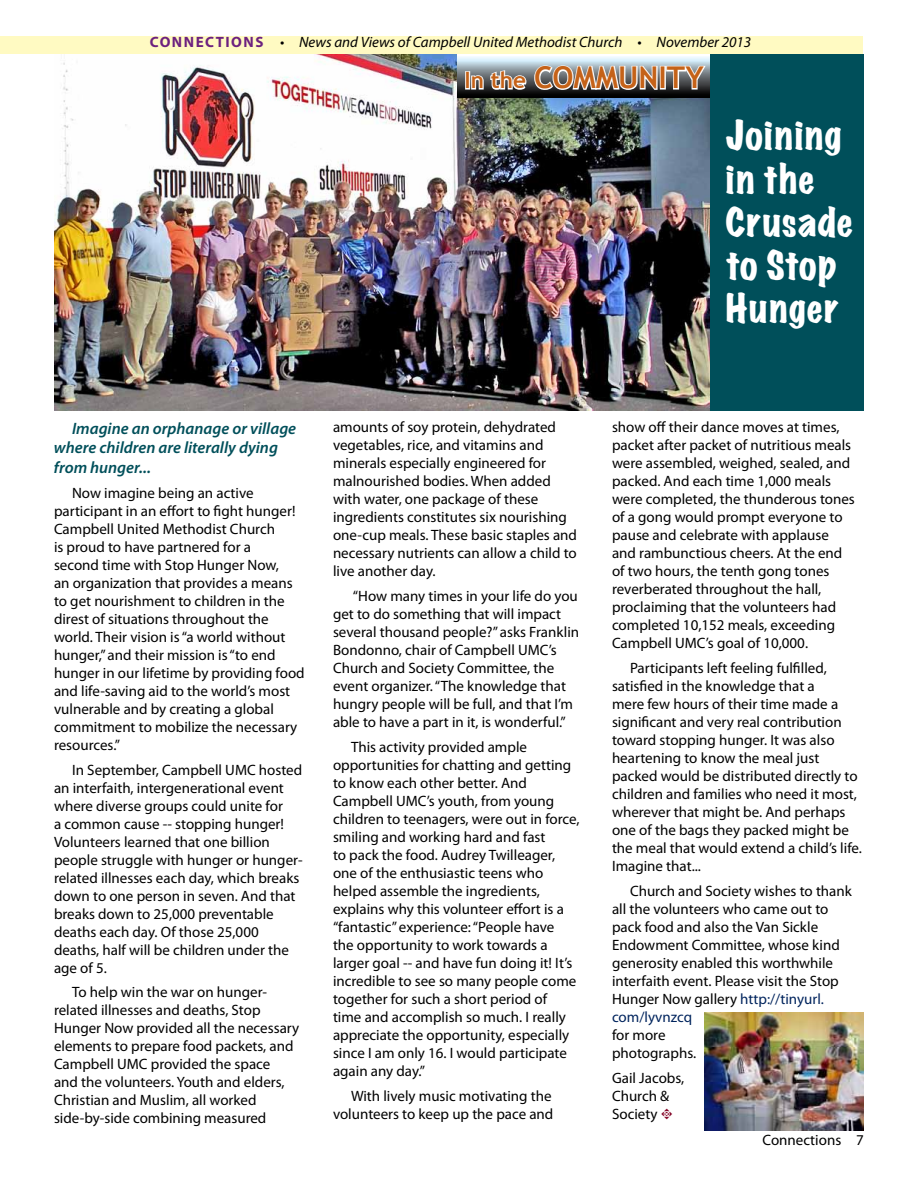
<style>
.page{position:relative;width:918px;height:1188px;background:#fff}
.page>*{position:absolute;margin:0;border:0;box-sizing:border-box;transform-origin:0 0}
.t1{font:expanded 36px/43.2px "Marker Felt";letter-spacing:.04em;color:#fff}
.t2{font:700 30px "Trebuchet MS";color:#c56218}
.t3{font:italic 600 16.5px/19.8px "Myriad Pro";color:#004f5a}
.t4{font:15px/18px "Myriad Pro";color:#000}
.t5{font:italic 15px "Myriad Pro";color:#000}
.s1{font-weight:700;font-style:normal;color:#6c217f}
.s2{font-size:22.5px}
.s3{color:#00245d}
.s4{font-family:"Type Embellishments One Let Plain";color:#820024}
</style>
<div class="page">
<div style="left:0;top:36px;width:863px;height:18px;background:#fffac2"></div>
<div style="left:704px;top:54px;width:159px;height:356px;background:#004f5a"></div>
<img style="left:54px;top:54px;width:655px;height:356px">
<img style="left:704px;top:1013px;width:159px;height:117px">
<svg style="left:458px;top:54px;width:252px;height:43px"></svg>
<div style="left:465px;top:71px;width:5px;height:19px;border:2px solid #fff"></div>
<svg style="left:470px;top:64px;width:189px;height:27px"></svg>
<div style="left:660px;top:66px;width:6px;height:24px;border:2px solid #fff"></div>
<svg style="left:665px;top:64px;width:42px;height:27px"></svg>
<p class="t5" style="left:150px;top:33px;width:603px"><span class="s1">CONNECTIONS</span> • News and Views of Campbell United Methodist Church • November 2013</p>
<h2 class="t2" style="left:465px;top:59px;width:241px"><span class="s2">In the</span> COMMUNITY</h2>
<h1 class="t1" style="left:726px;top:113px;width:129px">Joining in the<br>Crusade to Stop<br>Hunger</h1>
<p class="t3" style="left:54px;top:418px;width:244px;text-indent:18px">Imagine an orphanage or village where children are literally dying from hunger...</p>
<p class="t4" style="left:54px;top:484px;width:252px;text-indent:18px">Now imagine being an active participant in an effort to fight hunger!<br>Campbell United Methodist Church<br>is proud to have partnered for a<br>second time with Stop Hunger Now,<br>an organization that provides a means to get nourishment to children in the direst of situations throughout the world. Their vision is “a world without hunger,” and their mission is “to end hunger in our lifetime by providing food and life-saving aid to the world’s most vulnerable and by creating a global commitment to mobilize the necessary resources.”</p>
<p class="t4" style="left:54px;top:760px;width:250px;text-indent:18px">In September, Campbell UMC hosted an interfaith, intergenerational event where diverse groups could unite for<br>a common cause -- stopping hunger!<br>Volunteers learned that one billion people struggle with hunger or hunger&shy;related illnesses each day, which breaks down to one person in seven. And that breaks down to 25,000 preventable deaths each day. Of those 25,000 deaths, half will be children under the age of 5.</p>
<p class="t4" style="left:54px;top:983px;width:247px;text-indent:18px">To help win the war on hunger&shy;related illnesses and deaths, Stop Hunger Now provided all the necessary elements to prepare food packets, and Campbell UMC provided the space<br>and the volunteers. Youth and elders, Christian and Muslim, all worked side-by-side combining measured</p>
<p class="t4" style="left:333px;top:418px;width:246px">amounts of soy protein, dehydrated vegetables, rice, and vitamins and minerals especially engineered for malnourished bodies. When added with water, one package of these ingredients constitutes six nourishing one-cup meals. These basic staples and necessary nutrients can allow a child to live another day.</p>
<p class="t4" style="left:333px;top:587px;width:248px;text-indent:20px">“How many times in your life do you get to do something that will impact several thousand people?” asks Franklin Bondonno, chair of Campbell UMC’s Church and Society Committee, the event organizer. “The knowledge that hungry people will be full, and that I’m able to have a part in it, is wonderful.”</p>
<p class="t4" style="left:333px;top:738px;width:248px;text-indent:18px">This activity provided ample opportunities for chatting and getting to know each other better. And Campbell UMC’s youth, from young children to teenagers, were out in force, smiling and working hard and fast<br>to pack the food. Audrey Twilleager, one of the enthusiastic teens who helped assemble the ingredients, explains why this volunteer effort is a “fantastic” experience: “People have<br>the opportunity to work towards a larger goal -- and have fun doing it! It’s incredible to see so many people come together for such a short period of<br>time and accomplish so much. I really appreciate the opportunity, especially since I am only 16. I would participate again any day.”</p>
<p class="t4" style="left:333px;top:1086px;width:222px;text-align:right">With lively music motivating the volunteers to keep up the pace and</p>
<p class="t4" style="left:612px;top:418px;width:244px">show off their dance moves at times, packet after packet of nutritious meals were assembled, weighed, sealed, and packed. And each time 1,000 meals were completed, the thunderous tones of a gong would prompt everyone to pause and celebrate with applause and rambunctious cheers. At the end of two hours, the tenth gong tones reverberated throughout the hall, proclaiming that the volunteers had completed 10,152 meals, exceeding Campbell UMC’s goal of 10,000.</p>
<p class="t4" style="left:612px;top:659px;width:251px;text-indent:18px">Participants left feeling fulfilled, satisfied in the knowledge that a<br>mere few hours of their time made a significant and very real contribution toward stopping hunger. It was also heartening to know the meal just packed would be distributed directly to children and families who need it most, wherever that might be. And perhaps one of the bags they packed might be the meal that would extend a child’s life.<br>Imagine that...</p>
<p class="t4" style="left:612px;top:882px;width:241px;text-indent:18px">Church and Society wishes to thank all the volunteers who came out to pack food and also the Van Sickle<br>Endowment Committee, whose kind generosity enabled this worthwhile interfaith event. Please visit the Stop<br>Hunger Now gallery <span class="s3">http://tinyurl. com/lyvnzcq</span></p>
<p class="t4" style="left:612px;top:1026px;width:86px">for more photographs.</p>
<p class="t4" style="left:612px;top:1068px;width:74px">Gail Jacobs,<br>Church &amp;<br>Society <span class="s4">t</span></p>
<p class="t4" style="left:762px;top:1131px;width:103px">Connections 7</p>
</div>
